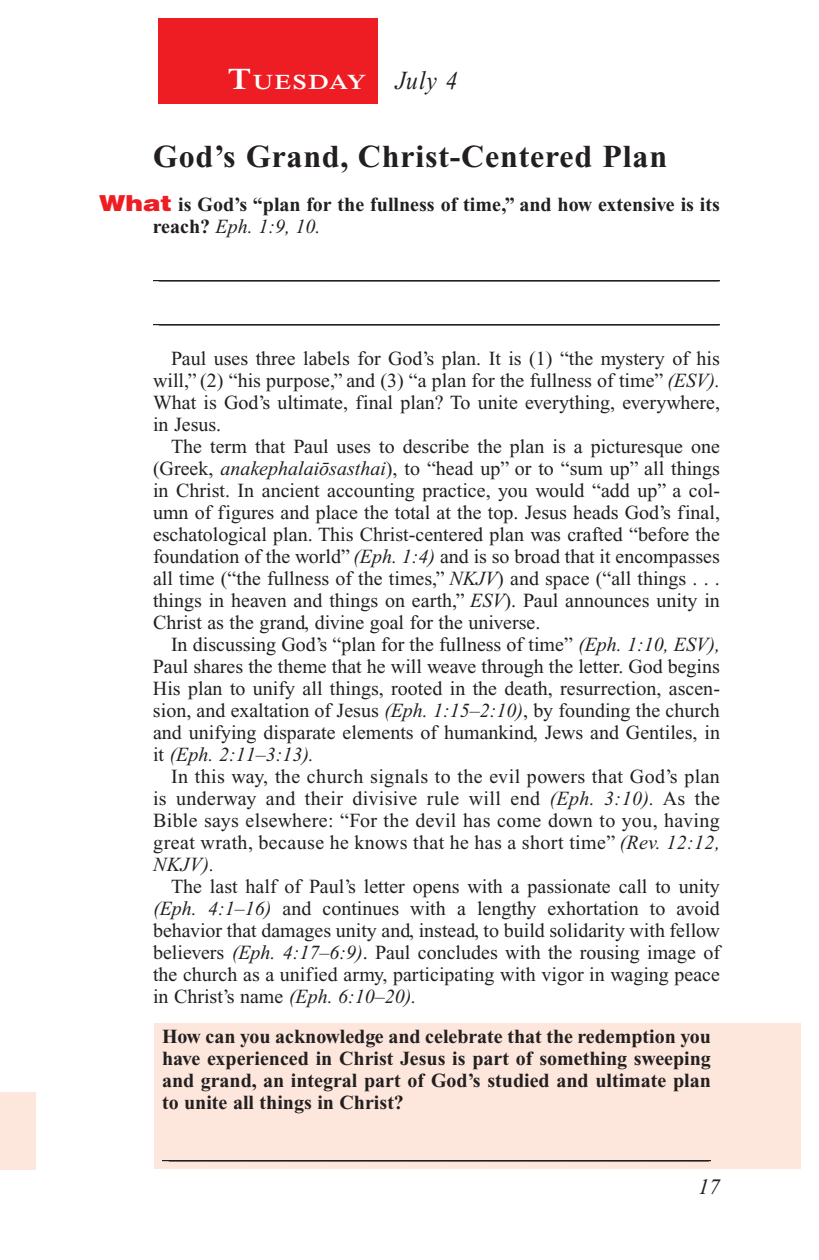
<style>
.page{position:relative;width:819px;height:1260px;background:#fff}
.page>*{position:absolute;margin:0;border:0;box-sizing:border-box;transform-origin:0 0}
.Head{font:700 32px "Times New Roman PS Std";letter-spacing:.025em;color:#231f20}
.Lesson_Dates{font:italic 26px "Times New Roman PS Std";color:#231f20;scale:.9 1}
.t1{font:italic 22px "Times New Roman PS Std";color:#231f20}
.Daily_Header{font:600 21px "Times NRMT Std";letter-spacing:.07em;color:#fff;scale:1.1 1}
.Body{font:20px/22px "Times New Roman PS Std";color:#231f20;text-align:justify}
.x-screened_box-text{font:700 20px/22px "Times New Roman PS Std";color:#231f20;text-align:justify}
.Blank_Lines{font:20px "Times New Roman PS Std";color:#231f20}
.Question_NO_SB{font:700 20px/22px "Times New Roman PS Std";color:#231f20}
.Blank_Lines_In_Scree{font:20px "Times New Roman PS Std";color:#231f20}
.s1{font-size:30px}
.s2{font-family:"Helvetica LT Std";font-weight:900;font-size:22px;color:#ee1d23}
.s3{font-weight:400;font-style:italic}
.s4{font-style:italic}
.s5{font-family:"Times New Roman";font-style:italic}
</style>
<div class="page">
<div style="left:158px;top:18px;width:220px;height:86px;background:#ee1d23"></div>
<div style="left:0;top:1092px;width:36px;height:77px;background:#fde7dc"></div>
<div style="left:155px;top:1023px;width:646px;height:146px;background:#fde7dc"></div>
<hr style="left:153px;top:280px;width:567px;height:1px;background:#231f20">
<hr style="left:153px;top:324px;width:567px;height:1px;background:#231f20">
<hr style="left:162px;top:1160px;width:549px;height:1px;background:#231f20">
<p class="Daily_Header" style="left:228px;top:70px;width:127px"><span class="s1">T</span>UESDAY</p>
<p class="Lesson_Dates" style="left:396px;top:66px;width:70px">July 4</p>
<p class="Head" style="left:153px;top:138px;width:516px">God’s Grand, Christ-Centered Plan</p>
<p class="Question_NO_SB" style="left:153px;top:193px;width:568px;text-indent:-54px"><span class="s2">What</span> is God’s “plan for the fullness of time,” and how extensive is its reach? <span class="s3">Eph. 1:9, 10.</span></p>
<p class="Blank_Lines" style="left:159px;top:261px;width:561px">________________________________________________________</p>
<p class="Blank_Lines" style="left:159px;top:305px;width:561px">________________________________________________________</p>
<p class="Body" style="left:153px;top:347px;width:569px;text-indent:18px">Paul uses three labels for God’s plan. It is (1) “the mystery of his will,” (2) “his purpose,” and (3) “a plan for the fullness of time” <span class="s4">(ESV).<br></span>What is God’s ultimate, final plan? To unite everything, everywhere, in Jesus.</p>
<p class="Body" style="left:153px;top:435px;width:569px;text-indent:18px">The term that Paul uses to describe the plan is a picturesque one (Greek, <span class="s4">anakephalai</span><span class="s5">ō</span><span class="s4">sasthai</span>), to “head up” or to “sum up” all things in Christ. In ancient accounting practice, you would “add up” a col&shy;umn of figures and place the total at the top. Jesus heads God’s final, eschatological plan. This Christ-centered plan was crafted “before the foundation of the world” <span class="s4">(Eph. 1:4)</span> and is so broad that it encompasses all time (“the fullness of the times,” <span class="s4">NKJV</span>) and space (“all things . . . things in heaven and things on earth,” <span class="s4">ESV</span>). Paul announces unity in Christ as the grand, divine goal for the universe.</p>
<p class="Body" style="left:153px;top:633px;width:569px;text-indent:18px">In discussing God’s “plan for the fullness of time” <span class="s4">(Eph. 1:10, ESV), </span>Paul shares the theme that he will weave through the letter. God begins His plan to unify all things, rooted in the death, resurrection, ascen&shy;sion, and exaltation of Jesus <span class="s4">(Eph. 1:15–2:10)</span>, by founding the church and unifying disparate elements of humankind, Jews and Gentiles, in it <span class="s4">(Eph. 2:11–3:13).</span></p>
<p class="Body" style="left:153px;top:765px;width:568px;text-indent:18px">In this way, the church signals to the evil powers that God’s plan is underway and their divisive rule will end <span class="s4">(Eph. 3:10).</span> As the Bible says elsewhere: “For the devil has come down to you, having great wrath, because he knows that he has a short time” <span class="s4">(Rev. 12:12, NKJV).</span></p>
<p class="Body" style="left:153px;top:875px;width:569px;text-indent:18px">The last half of Paul’s letter opens with a passionate call to unity <span class="s4">(Eph. 4:1–16)</span> and continues with a lengthy exhortation to avoid behavior that damages unity and, instead, to build solidarity with fellow believers <span class="s4">(Eph. 4:17–6:9)</span>. Paul concludes with the rousing image of the church as a unified army, participating with vigor in waging peace in Christ’s name <span class="s4">(Eph. 6:10–20).</span></p>
<p class="x-screened_box-text" style="left:162px;top:1025px;width:551px">How can you acknowledge and celebrate that the redemption you have experienced in Christ Jesus is part of something sweeping and grand, an integral part of God’s studied and ultimate plan to unite all things in Christ?</p>
<p class="Blank_Lines_In_Scree" style="left:169px;top:1141px;width:541px">______________________________________________________</p>
<p class="t1" style="left:698px;top:1175px;width:23px">17</p>
</div>
